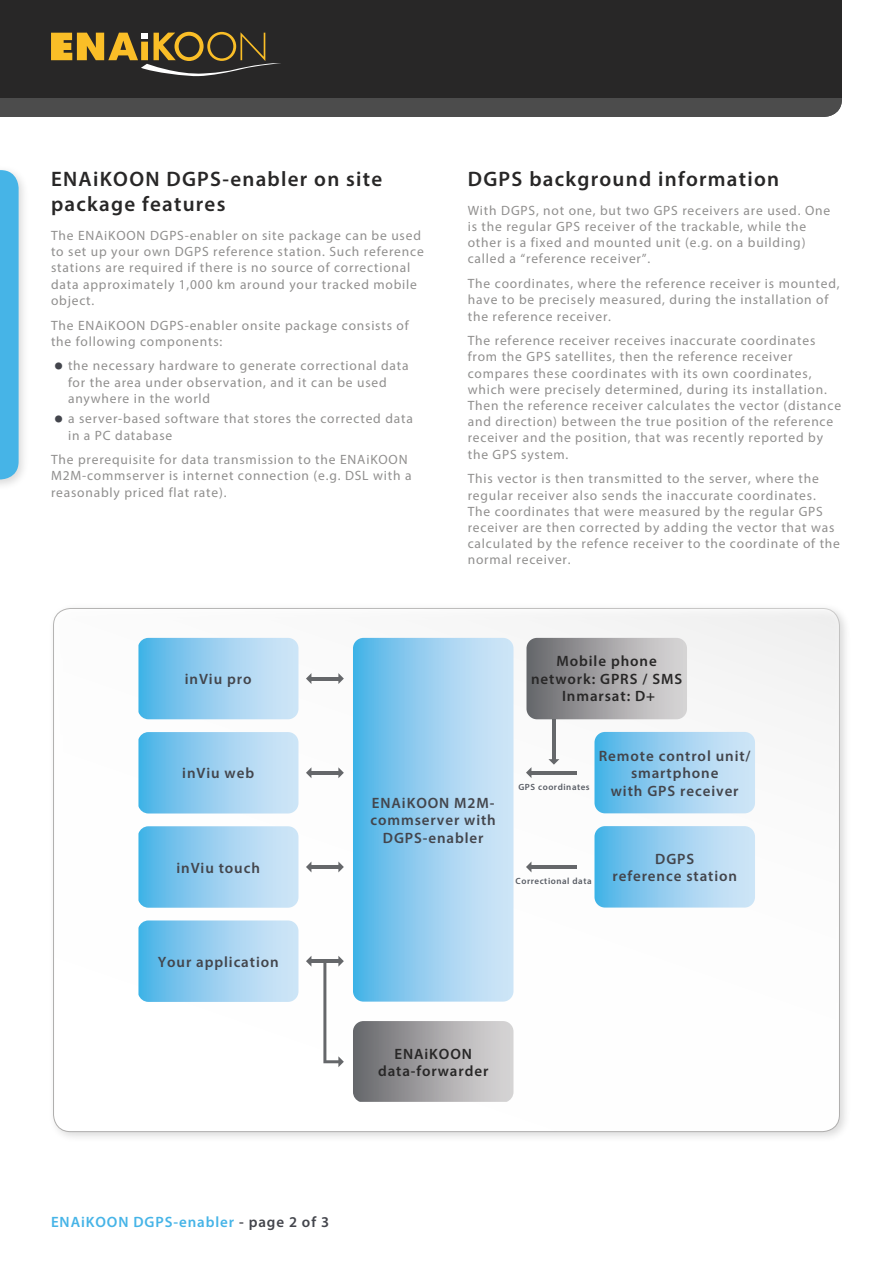
<style>
.page{position:relative;width:893px;height:1263px;background:#fff}
.page>*{position:absolute;margin:0;border:0;box-sizing:border-box;transform-origin:0 0}
.t1{font:600 21px/25.2px "Myriad Pro";letter-spacing:.06em;color:#282727}
.t2{font:600 15px/17.5px "Myriad Pro";letter-spacing:.06em;color:#43454c;text-align:center}
.t3{font:600 15px/17.5px "Myriad Pro";letter-spacing:.06em;color:#282727;text-align:center}
.t4{font:600 15px "Myriad Pro";letter-spacing:.06em;color:#46b4e7}
.t5{font:13.5px/16.2px "Myriad Pro";letter-spacing:.06em;color:#908f8e}
.t6{font:600 9px "Myriad Pro";letter-spacing:.06em;color:#575b63}
.s1{font-weight:700;font-size:27px;color:#43454c}
.s2{color:#43454c}
</style>
<div class="page">
<div style="left:0;top:0;width:842px;height:98px;background:#282727"></div>
<div style="left:0;top:164px;width:30px;height:327px;background:#000;opacity:.15"></div>
<svg style="left:0;top:170px;width:19px;height:309px;background:#4cb6e7"></svg>
<svg style="left:0;top:32px;width:842px;height:85px"></svg>
<div style="left:47px;top:602px;width:804px;height:541px;background:#000;opacity:.15"></div>
<div style="left:54px;top:608px;width:785px;height:523px;background:#fff;border-radius:17px"></div>
<img style="left:138px;top:638px;width:160px;height:81px">
<img style="left:353px;top:638px;width:160px;height:364px">
<img style="left:138px;top:732px;width:160px;height:81px">
<img style="left:526px;top:638px;width:161px;height:81px">
<img style="left:353px;top:1021px;width:160px;height:81px">
<img style="left:594px;top:732px;width:161px;height:81px">
<img style="left:594px;top:826px;width:161px;height:81px">
<img style="left:138px;top:826px;width:160px;height:82px">
<img style="left:138px;top:920px;width:160px;height:82px">
<hr style="left:311px;top:677px;width:28px;height:3px;background:#65676a">
<svg style="left:306px;top:673px;width:5px;height:11px"></svg>
<svg style="left:338px;top:673px;width:6px;height:11px"></svg>
<hr style="left:311px;top:771px;width:28px;height:3px;background:#65676a">
<svg style="left:306px;top:768px;width:5px;height:10px"></svg>
<svg style="left:338px;top:767px;width:6px;height:11px"></svg>
<hr style="left:311px;top:865px;width:28px;height:3px;background:#65676a">
<svg style="left:306px;top:862px;width:5px;height:10px"></svg>
<svg style="left:338px;top:861px;width:6px;height:11px"></svg>
<hr style="left:531px;top:865px;width:46px;height:3px;background:#65676a">
<svg style="left:526px;top:862px;width:5px;height:10px"></svg>
<hr style="left:531px;top:771px;width:46px;height:3px;background:#65676a">
<svg style="left:526px;top:767px;width:5px;height:11px"></svg>
<hr style="left:311px;top:960px;width:28px;height:3px;background:#65676a">
<svg style="left:306px;top:956px;width:5px;height:10px"></svg>
<svg style="left:323px;top:956px;width:21px;height:111px"></svg>
<hr style="left:552px;top:719px;width:3px;height:41px;background:#65676a">
<svg style="left:548px;top:759px;width:11px;height:6px"></svg>
<h1 class="t1" style="left:51px;top:166px;width:333px">ENAiKOON DGPS-enabler on site package features</h1>
<p class="t5" style="left:51px;top:227px;width:374px">The ENAiKOON DGPS-enabler on site package can be used to set up your own DGPS reference station. Such reference stations are required if there is no source of correctional data approximately 1,000 km around your tracked mobile object.</p>
<p class="t5" style="left:51px;top:317px;width:359px">The ENAiKOON DGPS-enabler onsite package consists of the following components:</p>
<p class="t5" style="left:68px;top:358px;width:342px;text-indent:-14px"><span class="s1">•</span> the necessary hardware to generate correctional data for the area under observation, and it can be used anywhere in the world</p>
<p class="t5" style="left:68px;top:410px;width:346px;text-indent:-14px"><span class="s1">•</span> a server-based software that stores the corrected data in a PC database</p>
<p class="t5" style="left:51px;top:451px;width:362px">The prerequisite for data transmission to the ENAiKOON<br>M2M-commserver is internet connection (e.g. DSL with a reasonably priced flat rate).</p>
<p class="t2" style="left:185px;top:670px;width:68px">inViu pro</p>
<h1 class="t1" style="left:468px;top:166px;width:313px">DGPS background information</h1>
<p class="t5" style="left:468px;top:202px;width:364px">With DGPS, not one, but two GPS receivers are used. One is the regular GPS receiver of the trackable, while the other is a fixed and mounted unit (e.g. on a building) called a “reference receiver”.</p>
<p class="t5" style="left:468px;top:275px;width:373px">The coordinates, where the reference receiver is mounted, have to be precisely measured, during the installation of the reference receiver.</p>
<p class="t5" style="left:468px;top:332px;width:375px">The reference receiver receives inaccurate coordinates from the GPS satellites, then the reference receiver compares these coordinates with its own coordinates, which were precisely determined, during its installation.<br>Then the reference receiver calculates the vector (distance and direction) between the true position of the reference receiver and the position, that was recently reported by the GPS system.</p>
<p class="t5" style="left:468px;top:470px;width:374px">This vector is then transmitted to the server, where the regular receiver also sends the inaccurate coordinates.<br>The coordinates that were measured by the regular GPS receiver are then corrected by adding the vector that was calculated by the refence receiver to the coordinate of the normal receiver.</p>
<p class="t3" style="left:531px;top:652px;width:153px">Mobile phone network: GPRS / SMS<br>Inmarsat: D+</p>
<p class="t2" style="left:182px;top:764px;width:73px">inViu web</p>
<p class="t2" style="left:176px;top:858px;width:85px">inViu touch</p>
<p class="t2" style="left:158px;top:953px;width:122px">Your application</p>
<p class="t2" style="left:371px;top:794px;width:127px">ENAiKOON M2M&shy;commserver with<br>DGPS-enabler</p>
<p class="t6" style="left:518px;top:781px;width:73px">GPS coordinates</p>
<p class="t2" style="left:599px;top:747px;width:153px">Remote control unit/ smartphone<br>with GPS receiver</p>
<p class="t6" style="left:516px;top:876px;width:78px">Correctional data</p>
<p class="t2" style="left:612px;top:849px;width:126px">DGPS<br>reference station</p>
<p class="t3" style="left:378px;top:1044px;width:112px">ENAiKOON data-forwarder</p>
<p class="t4" style="left:51px;top:1213px;width:280px">ENAiKOON DGPS-enabler <span class="s2">- page 2 of 3</span></p>
</div>
